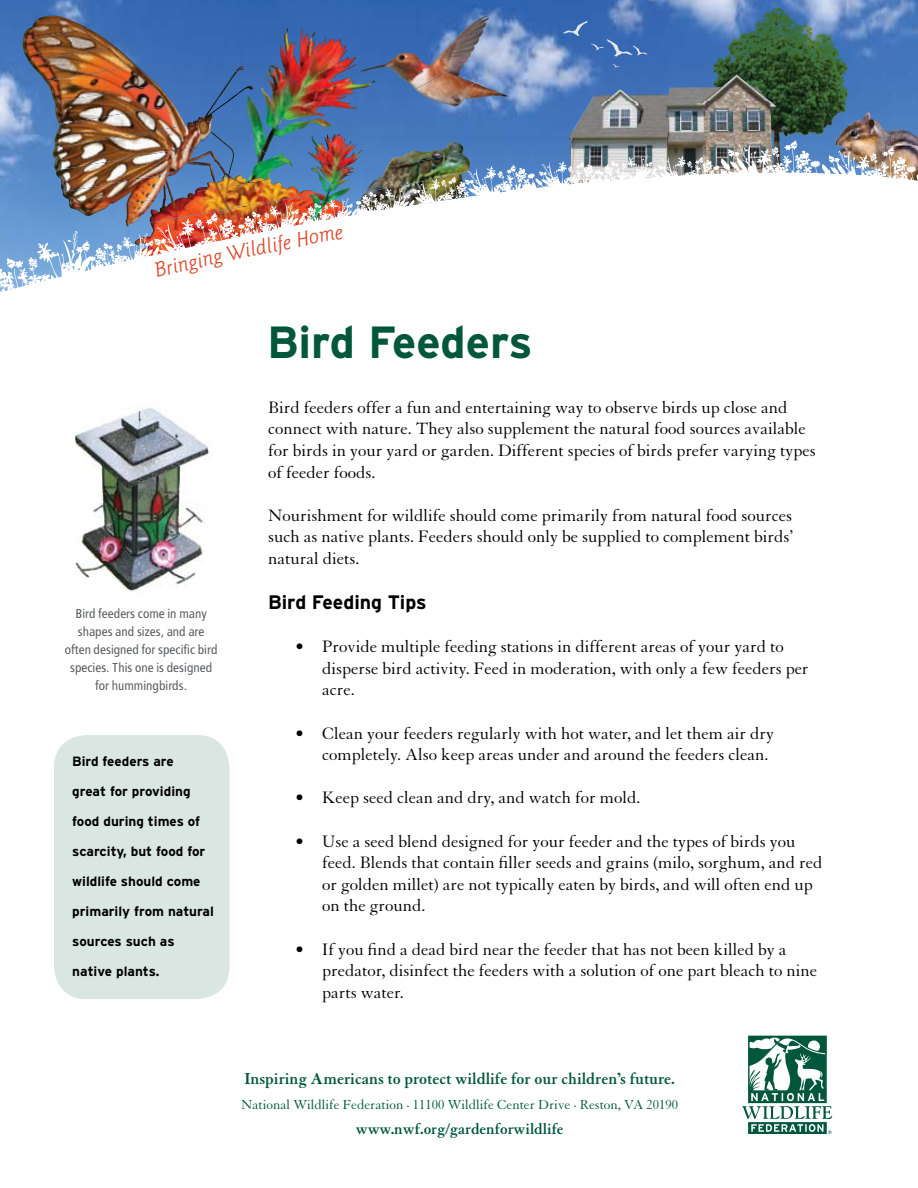
<style>
.page{position:relative;width:918px;height:1188px;background:#fff}
.page>*{position:absolute;margin:0;border:0;box-sizing:border-box;transform-origin:0 0}
.t1{font:700 45px "Interstate";color:#00573c}
.t2{font:italic 300 21px "Goudy Sans IT Cby BT";color:#dd4326}
.t3{font:700 19.5px "Interstate";color:#000}
.t4{font:18px/21.6px "Granjon";color:#000}
.t5{font:17.25px "Granjon Bold Os F";color:#00573c}
.t6{font:700 16.5px "Granjon";color:#00573c}
.t7{font:14.25px "Granjon";color:#00573c}
.t8{font:700 13.5px "Interstate";color:#000}
.t9{font:13.5px/18px "Frutiger Reg Con";color:#58595b;text-align:center}
.s1{font-size:16.5px}
</style>
<div class="page">
<svg style="left:742px;top:1036px;width:90px;height:98px"></svg>
<div style="left:54px;top:735px;width:176px;height:264px;background:#d9e6e2;border-radius:32px"></div>
<img style="left:0;top:0;width:918px;height:140px">
<img style="left:703px;top:0;width:149px;height:140px">
<img style="left:568px;top:74px;width:209px;height:66px">
<img style="left:852px;top:112px;width:66px;height:28px">
<img style="left:261px;top:45px;width:25px;height:22px">
<img style="left:261px;top:67px;width:25px;height:32px">
<img style="left:261px;top:99px;width:25px;height:29px">
<img style="left:359px;top:53px;width:151px;height:15px">
<img style="left:359px;top:68px;width:151px;height:39px">
<img style="left:22px;top:14px;width:222px;height:12px">
<img style="left:22px;top:26px;width:222px;height:114px">
<svg style="left:563px;top:21px;width:85px;height:47px;background:#4672b7"></svg>
<img style="left:74px;top:407px;width:136px;height:185px">
<img style="left:0;top:140px;width:918px;height:152px">
<p class="t2" style="left:200px;top:247px;width:72px;rotate:-12deg">ng Wildl</p>
<p class="t2" style="left:270px;top:232px;width:65px;rotate:-11deg">ife Hom</p>
<p class="t2" style="left:152px;top:258px;width:50px;rotate:-13deg">Bringi</p>
<p class="t9" style="left:65px;top:605px;width:154px">Bird feeders come in many shapes and sizes, and are often designed for specific bird species. This one is designed for hummingbirds.</p>
<p class="t8" style="left:72px;top:754px;width:103px">Bird feeders are</p>
<p class="t8" style="left:72px;top:784px;width:120px">great for providing</p>
<p class="t8" style="left:72px;top:814px;width:129px">food during times of</p>
<p class="t8" style="left:72px;top:844px;width:135px">scarcity, but food for</p>
<p class="t8" style="left:72px;top:874px;width:130px">wildlife should come</p>
<p class="t8" style="left:72px;top:904px;width:143px">primarily from natural</p>
<p class="t8" style="left:72px;top:934px;width:104px">sources such as</p>
<p class="t8" style="left:72px;top:964px;width:89px">native plants.</p>
<h1 class="t1" style="left:267px;top:317px;width:267px">Bird Feeders</h1>
<p class="t4" style="left:268px;top:397px;width:549px">Bird feeders offer a fun and entertaining way to observe birds up close and connect with nature. They also supplement the natural food sources available for birds in your yard or garden. Different species of birds prefer varying types of feeder foods.</p>
<p class="t4" style="left:268px;top:505px;width:527px;text-align:justify">Nourishment for wildlife should come primarily from natural food sources such as native plants. Feeders should only be supplied to complement birds’ natural diets.</p>
<p class="t3" style="left:268px;top:591px;width:160px">Bird Feeding Tips</p>
<p class="t4" style="left:322px;top:636px;width:488px;text-indent:-27px">• Provide multiple feeding stations in different areas of your yard to disperse bird activity. Feed in moderation, with only a few feeders per acre.</p>
<p class="t4" style="left:322px;top:723px;width:453px;text-indent:-27px">• Clean your feeders regularly with hot water, and let them air dry completely. Also keep areas under and around the feeders clean.</p>
<p class="t4" style="left:295px;top:788px;width:347px">• Keep seed clean and dry, and watch for mold.</p>
<p class="t4" style="left:322px;top:831px;width:502px;text-indent:-27px">• Use a seed blend designed for your feeder and the types of birds you feed. Blends that contain filler seeds and grains (milo, sorghum, and red or golden millet) are not typically eaten by birds, and will often end up on the ground.</p>
<p class="t4" style="left:322px;top:939px;width:496px;text-indent:-27px">• If you find a dead bird near the feeder that has not been killed by a predator, disinfect the feeders with a solution of one part bleach to nine parts water.</p>
<p class="t5" style="left:245px;top:1070px;width:432px">Inspiring Americans to protect wildlife for our children’s future<span class="s1">.</span></p>
<p class="t7" style="left:241px;top:1097px;width:439px">National Wildlife Federation · 11100 Wildlife Center Drive · Reston, VA 20190</p>
<p class="t6" style="left:356px;top:1120px;width:209px">www.nwf.org/gardenforwildlife</p>
</div>
